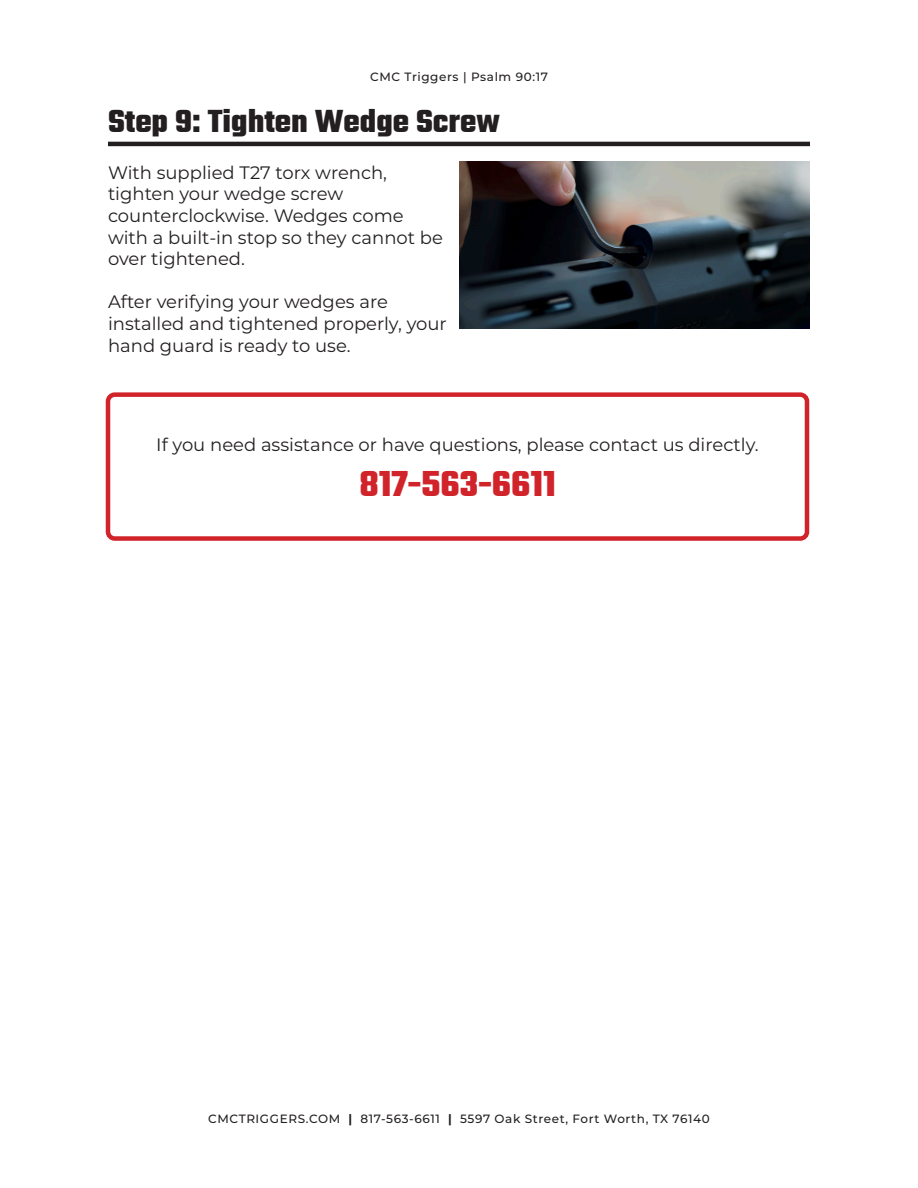
<style>
.page{position:relative;width:918px;height:1188px;background:#fff}
.page>*{position:absolute;margin:0;border:0;box-sizing:border-box;transform-origin:0 0}
.t1{font:700 39px "Teko";color:#d1232a}
.t2{font:700 34.5px "Teko";color:#231f20}
.t3{font:18px/21.6px "Montserrat";color:#231f20}
.t4{font:500 12px "Montserrat";letter-spacing:.05em;color:#231f20}
.s1{font-weight:700}
</style>
<div class="page">
<img style="left:459px;top:161px;width:350px;height:168px">
<hr style="left:108px;top:142px;width:702px;height:4px;background:#231f20">
<div style="left:106px;top:392px;width:703px;height:149px;border:4px solid #d1232a;border-radius:7px"></div>
<p class="t4" style="left:370px;top:68px;width:179px">CMC Triggers | Psalm 90:17</p>
<p class="t2" style="left:108px;top:99px;width:393px">Step 9: Tighten Wedge Screw</p>
<p class="t3" style="left:108px;top:161px;width:337px">With supplied T27 torx wrench, tighten your wedge screw counterclockwise. Wedges come with a built-in stop so they cannot be over tightened.</p>
<p class="t3" style="left:108px;top:290px;width:340px">After verifying your wedges are installed and tightened properly, your hand guard is ready to use.</p>
<p class="t3" style="left:156px;top:433px;width:604px">If you need assistance or have questions, please contact us directly.</p>
<p class="t1" style="left:359px;top:459px;width:198px">817-563-6611</p>
<p class="t4" style="left:208px;top:1110px;width:503px">CMCTRIGGERS.COM <span class="s1">|</span> 817-563-6611 <span class="s1">|</span> 5597 Oak Street, Fort Worth, TX 76140</p>
</div>
